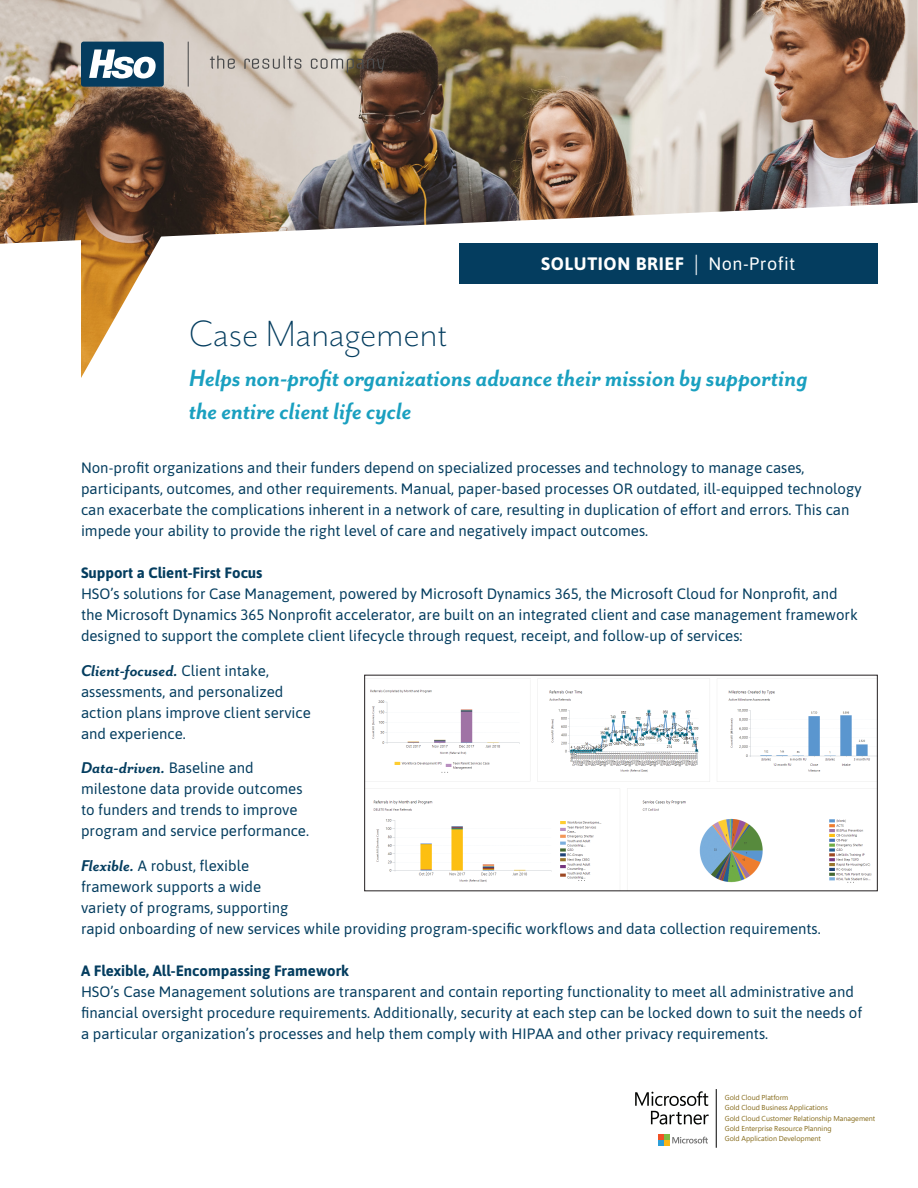
<style>
.page{position:relative;width:918px;height:1188px;background:#fff}
.page>*{position:absolute;margin:0;border:0;box-sizing:border-box;transform-origin:0 0}
.t1{font:300 42px "Mr Eaves San OT";color:#043d5f}
.t2{font:italic 700 27px/33px "Mr Eaves San OT";color:#1aa0c0;scale:.95 1}
.t3{font:italic 700 18px "Mr Eaves San OT";color:#043d5f}
.t4{font:700 18px "Asap";letter-spacing:.035em;color:#fff}
.t5{font:15px/21px "Asap";color:#043d5f}
.t6{font:700 15px "Asap";color:#043d5f}
.t7{font:7.2px/10.4px "Segoe Pro";color:#856a1a}
.s1{font-weight:400;font-size:22.5px}
.s2{font-weight:400}
.s3{font-family:"Asap";font-weight:400;font-style:normal;font-size:15px}
.s4{font-family:"Mr Eaves San OT";font-weight:700;font-style:italic;font-size:18px}
</style>
<div class="page">
<svg style="left:635px;top:1091px;width:74px;height:34px"></svg>
<svg style="left:659px;top:1135px;width:49px;height:11px"></svg>
<hr style="left:716px;top:1089px;width:1px;height:59px;background:#000">
<div style="left:459px;top:243px;width:419px;height:41px;background:#043d5f"></div>
<img style="left:370px;top:678px;width:505px;height:205px">
<img style="left:0;top:0;width:918px;height:244px">
<img style="left:81px;top:175px;width:81px;height:203px">
<svg style="left:81px;top:42px;width:83px;height:45px"></svg>
<svg style="left:210px;top:56px;width:175px;height:17px;background:#a8a097"></svg>
<svg style="left:188px;top:42px;width:1px;height:45px"></svg>
<p class="t4" style="left:541px;top:251px;width:256px">SOLUTION BRIEF <span class="s1">|</span> <span class="s2">Non-Profit</span></p>
<p class="t1" style="left:189px;top:310px;width:260px">Case Management</p>
<p class="t2" style="left:189px;top:361px;width:653px">Helps non-profit organizations advance their mission by supporting the entire client life cycle</p>
<p class="t5" style="left:81px;top:456px;width:782px">Non-profit organizations and their funders depend on specialized processes and technology to manage cases, participants, outcomes, and other requirements. Manual, paper-based processes OR outdated, ill-equipped technology can exacerbate the complications inherent in a network of care, resulting in duplication of effort and errors. This can impede your ability to provide the right level of care and negatively impact outcomes.</p>
<p class="t6" style="left:81px;top:562px;width:183px">Support a Client-First Focus</p>
<p class="t5" style="left:81px;top:582px;width:778px">HSO’s solutions for Case Management, powered by Microsoft Dynamics 365, the Microsoft Cloud for Nonprofit, and the Microsoft Dynamics 365 Nonprofit accelerator, are built on an integrated client and case management framework designed to support the complete client lifecycle through request, receipt, and follow-up of services:</p>
<p class="t3" style="left:81px;top:660px;width:189px">Client-focused. <span class="s3">Client intake,</span></p>
<p class="t5" style="left:81px;top:680px;width:231px">assessments, and personalized action plans improve client service and experience.</p>
<p class="t3" style="left:81px;top:758px;width:174px">Data-driven. <span class="s3">Baseline and</span></p>
<p class="t5" style="left:81px;top:777px;width:230px">milestone data provide outcomes to funders and trends to improve program and service performance.</p>
<p class="t5" style="left:81px;top:854px;width:741px"><span class="s4">Flexible.</span> A robust, flexible<br>framework supports a wide<br>variety of programs, supporting<br>rapid onboarding of new services while providing program-specific workflows and data collection requirements.</p>
<p class="t6" style="left:81px;top:960px;width:270px">A Flexible, All-Encompassing Framework</p>
<p class="t5" style="left:81px;top:980px;width:783px">HSO’s Case Management solutions are transparent and contain reporting functionality to meet all administrative and financial oversight procedure requirements. Additionally, security at each step can be locked down to suit the needs of a particular organization’s processes and help them comply with HIPAA and other privacy requirements.</p>
<p class="t7" style="left:725px;top:1092px;width:152px">Gold Cloud Platform<br>Gold Cloud Business Applications<br>Gold Cloud Customer Relationship Management Gold Enterprise Resource Planning<br>Gold Application Development</p>
</div>
